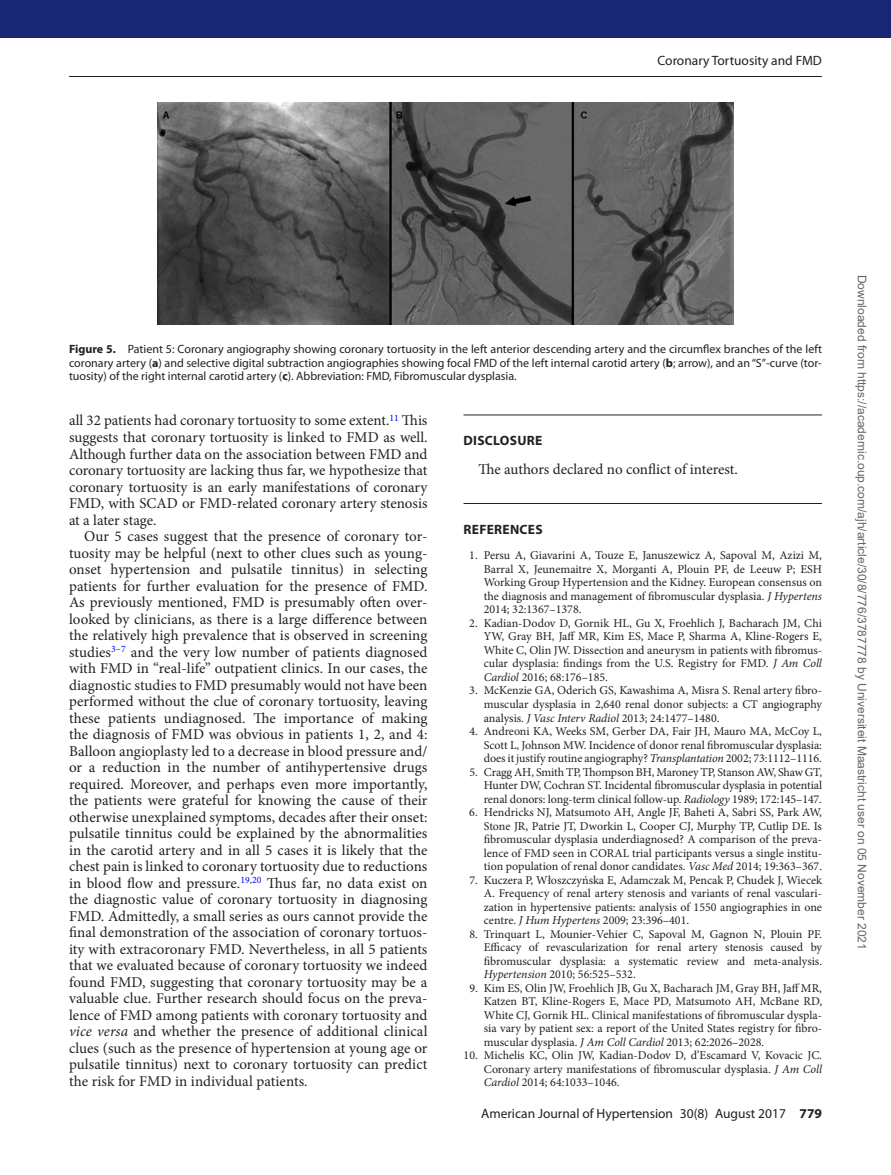
<style>
.page{position:relative;width:891px;height:1175px;background:#fff}
.page>*{position:absolute;margin:0;border:0;box-sizing:border-box;transform-origin:0 0}
.t1{font:15px/16.5px "Minion Pro";color:#231f20;text-align:justify}
.t2{font:13.5px "Myriad Pro";color:#231f20}
.t3{font:700 13.5px "Myriad Pro";letter-spacing:.02em;color:#231f20}
.t4{font:12px/13.5px "Minion Pro";color:#231f20;text-align:justify}
.t5{font:12px/13.5px "Myriad Pro";color:#231f20;text-align:justify}
.t6{font:12px "Arial";color:#666}
.s1{font-weight:700}
.s2{font-style:italic}
</style>
<div class="page">
<hr style="left:69px;top:76px;width:753px;height:1px;background:#231f20">
<div style="left:0;top:0;width:891px;height:38px;background:#192575"></div>
<hr style="left:463px;top:414px;width:359px;height:1px;background:#231f20">
<hr style="left:463px;top:503px;width:359px;height:1px;background:#231f20">
<img style="left:157px;top:102px;width:576px;height:222px">
<p class="t2" style="left:657px;top:52px;width:166px">Coronary Tortuosity and FMD</p>
<p class="t5" style="left:69px;top:342px;width:754px"><span class="s1">Figure 5.</span> Patient 5: Coronary angiography showing coronary tortuosity in the left anterior descending artery and the circumflex branches of the left coronary artery (<span class="s1">a</span>) and selective digital subtraction angiographies showing focal FMD of the left internal carotid artery (<span class="s1">b</span>; arrow), and an “S”-curve (tor&shy;tuosity) of the right internal carotid artery (<span class="s1">c</span>). Abbreviation: FMD, Fibromuscular dysplasia.</p>
<p class="t1" style="left:69px;top:412px;width:360px">all 32 patients had coronary tortuosity to some extent.<sup>11</sup> This suggests that coronary tortuosity is linked to FMD as well.<br>Although further data on the association between FMD and coronary tortuosity are lacking thus far, we hypothesize that coronary tortuosity is an early manifestations of coronary FMD, with SCAD or FMD-related coronary artery stenosis at a later stage.</p>
<p class="t1" style="left:69px;top:528px;width:360px;text-indent:15px">Our 5 cases suggest that the presence of coronary tor&shy;tuosity may be helpful (next to other clues such as young&shy;onset hypertension and pulsatile tinnitus) in selecting patients for further evaluation for the presence of FMD.<br>As previously mentioned, FMD is presumably often over&shy;looked by clinicians, as there is a large difference between the relatively high prevalence that is observed in screening studies<sup>3–7</sup> and the very low number of patients diagnosed with FMD in “real-life” outpatient clinics. In our cases, the diagnostic studies to FMD presumably would not have been performed without the clue of coronary tortuosity, leaving these patients undiagnosed. The importance of making the diagnosis of FMD was obvious in patients 1, 2, and 4:<br>Balloon angioplasty led to a decrease in blood pressure and/ or a reduction in the number of antihypertensive drugs required. Moreover, and perhaps even more importantly, the patients were grateful for knowing the cause of their otherwise unexplained symptoms, decades after their onset: pulsatile tinnitus could be explained by the abnormalities in the carotid artery and in all 5 cases it is likely that the chest pain is linked to coronary tortuosity due to reductions in blood flow and pressure.<sup>19</sup><sup>,</sup><sup>20</sup> Thus far, no data exist on the diagnostic value of coronary tortuosity in diagnosing FMD. Admittedly, a small series as ours cannot provide the final demonstration of the association of coronary tortuos&shy;ity with extracoronary FMD. Nevertheless, in all 5 patients that we evaluated because of coronary tortuosity we indeed found FMD, suggesting that coronary tortuosity may be a valuable clue. Further research should focus on the preva&shy;lence of FMD among patients with coronary tortuosity and <span class="s2">vice versa</span> and whether the presence of additional clinical clues (such as the presence of hypertension at young age or pulsatile tinnitus) next to coronary tortuosity can predict the risk for FMD in individual patients.</p>
<p class="t3" style="left:464px;top:432px;width:80px">DISCLOSURE</p>
<p class="t1" style="left:478px;top:461px;width:261px">The authors declared no conflict of interest.</p>
<p class="t3" style="left:464px;top:520px;width:81px">REFERENCES</p>
<p class="t4" style="left:484px;top:549px;width:340px;text-indent:-14px">1. Persu A, Giavarini A, Touze E, Januszewicz A, Sapoval M, Azizi M, Barral X, Jeunemaitre X, Morganti A, Plouin PF, de Leeuw P; ESH Working Group Hypertension and the Kidney. European consensus on the diagnosis and management of fibromuscular dysplasia. <span class="s2">J Hypertens </span>2014; 32:1367–1378.</p>
<p class="t4" style="left:484px;top:616px;width:340px;text-indent:-14px">2. Kadian-Dodov D, Gornik HL, Gu X, Froehlich J, Bacharach JM, Chi YW, Gray BH, Jaff MR, Kim ES, Mace P, Sharma A, Kline-Rogers E, White C, Olin JW. Dissection and aneurysm in patients with fibromus&shy;cular dysplasia: findings from the U.S. Registry for FMD. <span class="s2">J Am Coll Cardiol</span> 2016; 68:176–185.</p>
<p class="t4" style="left:484px;top:684px;width:340px;text-indent:-14px">3. McKenzie GA, Oderich GS, Kawashima A, Misra S. Renal artery fibro&shy;muscular dysplasia in 2,640 renal donor subjects: a CT angiography analysis. <span class="s2">J Vasc Interv Radiol</span> 2013; 24:1477–1480.</p>
<p class="t4" style="left:484px;top:724px;width:340px;text-indent:-14px">4. Andreoni KA, Weeks SM, Gerber DA, Fair JH, Mauro MA, McCoy L, Scott L, Johnson MW. Incidence of donor renal fibromuscular dysplasia: does it justify routine angiography? <span class="s2">Transplantation</span> 2002; 73:1112–1116.</p>
<p class="t4" style="left:484px;top:765px;width:340px;text-indent:-14px">5. Cragg AH, Smith TP, Thompson BH, Maroney TP, Stanson AW, Shaw GT, Hunter DW, Cochran ST. Incidental fibromuscular dysplasia in potential renal donors: long-term clinical follow-up. <span class="s2">Radiology</span> 1989; 172:145–147.</p>
<p class="t4" style="left:484px;top:805px;width:340px;text-indent:-14px">6. Hendricks NJ, Matsumoto AH, Angle JF, Baheti A, Sabri SS, Park AW, Stone JR, Patrie JT, Dworkin L, Cooper CJ, Murphy TP, Cutlip DE. Is fibromuscular dysplasia underdiagnosed? A comparison of the preva&shy;lence of FMD seen in CORAL trial participants versus a single institu&shy;tion population of renal donor candidates. <span class="s2">Vasc Med</span> 2014; 19:363–367.</p>
<p class="t4" style="left:484px;top:873px;width:340px;text-indent:-14px">7. Kuczera P, Włoszczyńska E, Adamczak M, Pencak P, Chudek J, Wiecek A. Frequency of renal artery stenosis and variants of renal vasculari&shy;zation in hypertensive patients: analysis of 1550 angiographies in one centre. <span class="s2">J Hum Hypertens</span> 2009; 23:396–401.</p>
<p class="t4" style="left:484px;top:927px;width:340px;text-indent:-14px">8. Trinquart L, Mounier-Vehier C, Sapoval M, Gagnon N, Plouin PF.<br>Efficacy of revascularization for renal artery stenosis caused by fibromuscular dysplasia: a systematic review and meta-analysis.<br><span class="s2">Hypertension</span> 2010; 56:525–532.</p>
<p class="t4" style="left:484px;top:981px;width:340px;text-indent:-14px">9. Kim ES, Olin JW, Froehlich JB, Gu X, Bacharach JM, Gray BH, Jaff MR, Katzen BT, Kline-Rogers E, Mace PD, Matsumoto AH, McBane RD, White CJ, Gornik HL. Clinical manifestations of fibromuscular dyspla&shy;sia vary by patient sex: a report of the United States registry for fibro&shy;muscular dysplasia. <span class="s2">J Am Coll Cardiol</span> 2013; 62:2026–2028.</p>
<p class="t4" style="left:484px;top:1048px;width:340px;text-indent:-20px">10. Michelis KC, Olin JW, Kadian-Dodov D, d’Escamard V, Kovacic JC.<br>Coronary artery manifestations of fibromuscular dysplasia. <span class="s2">J Am Coll Cardiol</span> 2014; 64:1033–1046.</p>
<p class="t2" style="left:481px;top:1105px;width:342px">American Journal of Hypertension 30(8) August 2017 <span class="s1">779</span></p>
<p class="t6" style="left:866px;top:275px;width:676px;rotate:90deg">Downloaded from https://academic.oup.com/ajh/article/30/8/776/3787778 by Universiteit Maastricht user on 05 November 2021</p>
</div>
